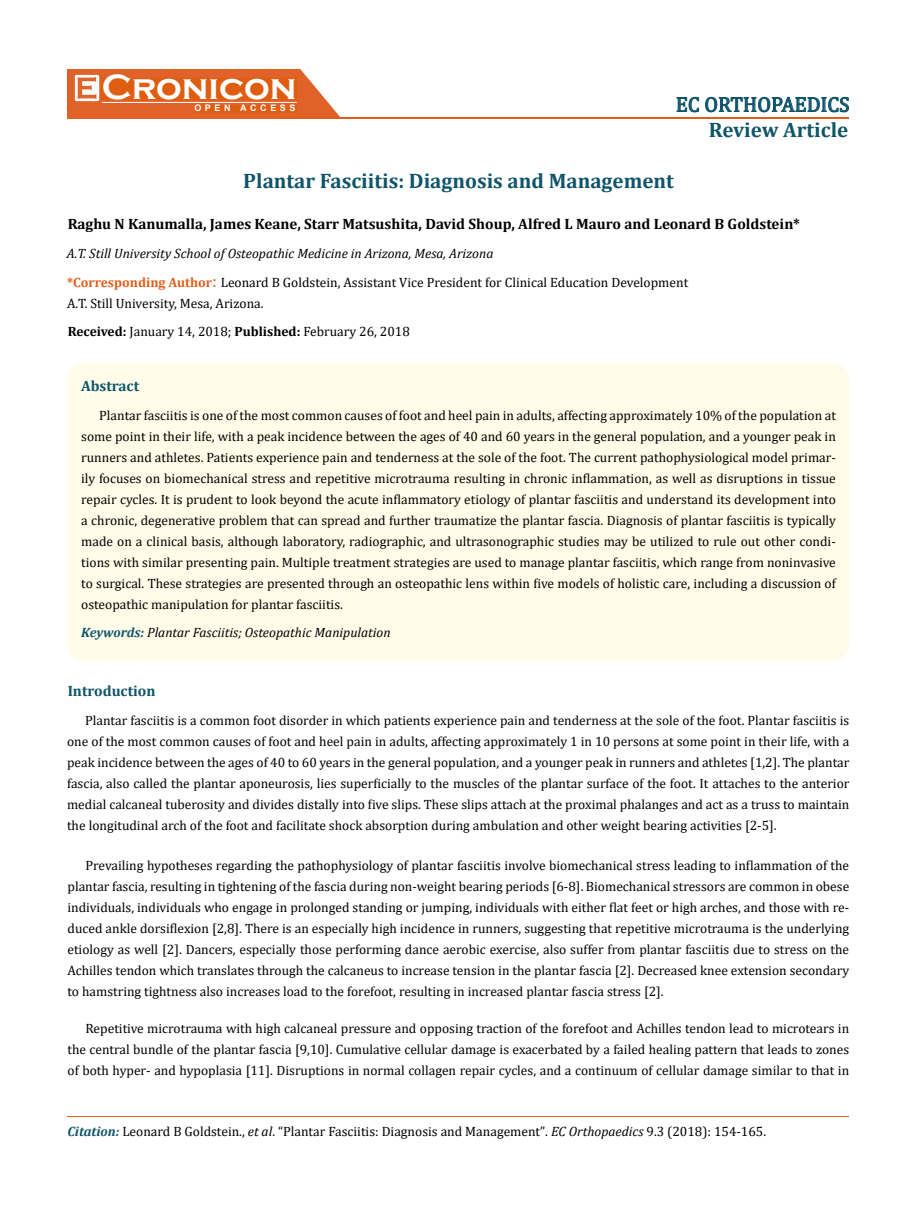
<style>
.page{position:relative;width:917px;height:1226px;background:#fff}
.page>*{position:absolute;margin:0;border:0;box-sizing:border-box;transform-origin:0 0}
.t1{font:700 36px "Copperplate Gothic";color:#fff}
.t2{font:700 21px "Cambria";color:#0e546a}
.t3{font:21px "Cambria";color:#0e546a}
.t4{font:700 15px "Cambria";color:#000}
.t5{font:700 15px "Cambria";color:#0e546a}
.t6{font:13.5px/21px "Cambria";color:#000;text-align:justify}
.t7{font:italic 13.5px "Cambria";color:#000}
.t8{font:700 9px "Arial";letter-spacing:.4em;color:#fff}
.s1{font-weight:700;color:#e05d1a}
.s2{font-size:18px;color:#e05d1a}
.s3{font-weight:700}
.s4{font-weight:700;color:#0e546a}
.s5{font-weight:700;font-style:italic;color:#0e546a}
.s6{font-style:italic}
.s7{font-size:13.35px}
</style>
<div class="page">
<div style="left:67px;top:70px;width:290px;height:49px;background:#e06228"></div>
<svg style="left:300px;top:69px;width:90px;height:49px"></svg>
<img style="left:75px;top:75px;width:24px;height:26px">
<div style="left:102px;top:79px;width:195px;height:21px;background:#df5d11"></div>
<div style="left:194px;top:105px;width:103px;height:7px;background:#df5d11"></div>
<svg style="left:676px;top:97px;width:173px;height:15px"></svg>
<hr style="left:102px;top:102px;width:194px;height:1px;background:#fff">
<hr style="left:279px;top:118px;width:569px;height:1px;background:#e05d1a">
<hr style="left:67px;top:1116px;width:782px;height:1px;background:#e05d1a">
<div style="left:67px;top:363px;width:782px;height:297px;background:#fffde9;border-radius:18px"></div>
<h1 class="t1" style="left:102px;top:68px;width:196px">Cronicon</h1>
<p class="t8" style="left:194px;top:102px;width:103px">OPEN ACCESS</p>
<h2 class="t3" style="left:675px;top:92px;width:175px">EC ORTHOPAEDICS</h2>
<h2 class="t2" style="left:708px;top:115px;width:141px">Review Article</h2>
<h2 class="t2" style="left:243px;top:166px;width:432px">Plantar Fasciitis: Diagnosis and Management</h2>
<p class="t4" style="left:68px;top:214px;width:733px">Raghu N Kanumalla, James Keane, Starr Matsushita, David Shoup, Alfred L Mauro and Leonard B Goldstein*</p>
<p class="t7" style="left:67px;top:244px;width:428px">A.T. Still University School of Osteopathic Medicine in Arizona, Mesa, Arizona</p>
<p class="t6" style="left:67px;top:272px;width:622px"><span class="s1">*Corresponding Author</span><span class="s2">:</span> Leonard B Goldstein, Assistant Vice President for Clinical Education Development<br>A.T. Still University, Mesa, Arizona.</p>
<p class="t6" style="left:68px;top:320px;width:343px"><span class="s3">Received:</span> January 14, 2018; <span class="s3">Published:</span> February 26, 2018</p>
<p class="t5" style="left:81px;top:375px;width:60px">Abstract</p>
<p class="t6" style="left:81px;top:405px;width:756px;text-indent:18px">Plantar fasciitis is one of the most common causes of foot and heel pain in adults, affecting approximately 10% of the population at some point in their life, with a peak incidence between the ages of 40 and 60 years in the general population, and a younger peak in runners and athletes. Patients experience pain and tenderness at the sole of the foot. The current pathophysiological model primar&shy;ily focuses on biomechanical stress and repetitive microtrauma resulting in chronic inflammation, as well as disruptions in tissue repair cycles. It is prudent to look beyond the acute inflammatory etiology of plantar fasciitis and understand its development into a chronic, degenerative problem that can spread and further traumatize the plantar fascia. Diagnosis of plantar fasciitis is typically made on a clinical basis, although laboratory, radiographic, and ultrasonographic studies may be utilized to rule out other condi&shy;tions with similar presenting pain. Multiple treatment strategies are used to manage plantar fasciitis, which range from noninvasive to surgical. These strategies are presented through an osteopathic lens within five models of holistic care, including a discussion of osteopathic manipulation for plantar fasciitis.</p>
<p class="t7" style="left:81px;top:623px;width:311px"><span class="s4">Keywords:</span> Plantar Fasciitis; Osteopathic Manipulation</p>
<p class="t5" style="left:68px;top:680px;width:89px">Introduction</p>
<p class="t6" style="left:67px;top:710px;width:783px;text-indent:18px">Plantar fasciitis is a common foot disorder in which patients experience pain and tenderness at the sole of the foot. Plantar fasciitis is one of the most common causes of foot and heel pain in adults, affecting approximately 1 in 10 persons at some point in their life, with a peak incidence between the ages of 40 to 60 years in the general population, and a younger peak in runners and athletes [1,2]. The plantar fascia, also called the plantar aponeurosis, lies superficially to the muscles of the plantar surface of the foot. It attaches to the anterior medial calcaneal tuberosity and divides distally into five slips. These slips attach at the proximal phalanges and act as a truss to maintain the longitudinal arch of the foot and facilitate shock absorption during ambulation and other weight bearing activities [2-5].</p>
<p class="t6" style="left:67px;top:854px;width:783px;text-indent:18px">Prevailing hypotheses regarding the pathophysiology of plantar fasciitis involve biomechanical stress leading to inflammation of the plantar fascia, resulting in tightening of the fascia during non-weight bearing periods [6-8]. Biomechanical stressors are common in obese individuals, individuals who engage in prolonged standing or jumping, individuals with either flat feet or high arches, and those with re&shy;duced ankle dorsiflexion [2,8]. There is an especially high incidence in runners, suggesting that repetitive microtrauma is the underlying etiology as well [2]. Dancers, especially those performing dance aerobic exercise, also suffer from plantar fasciitis due to stress on the Achilles tendon which translates through the calcaneus to increase tension in the plantar fascia [2]. Decreased knee extension secondary to hamstring tightness also increases load to the forefoot, resulting in increased plantar fascia stress [2].</p>
<p class="t6" style="left:67px;top:1017px;width:783px;text-indent:18px">Repetitive microtrauma with high calcaneal pressure and opposing traction of the forefoot and Achilles tendon lead to microtears in the central bundle of the plantar fascia [9,10]. Cumulative cellular damage is exacerbated by a failed healing pattern that leads to zones of both hyper- and hypoplasia [11]. Disruptions in normal collagen repair cycles, and a continuum of cellular damage similar to that in</p>
<p class="t6" style="left:67px;top:1120px;width:700px"><span class="s5">Citation:</span> Leonard B Goldstein., <span class="s6">et al</span>. “Plantar Fasciitis: Diagnosis and Management”<span class="s7">.</span> <span class="s6">EC Orthopaedics</span> <span class="s7">9</span>.3 (2018): 154-165.</p>
</div>
